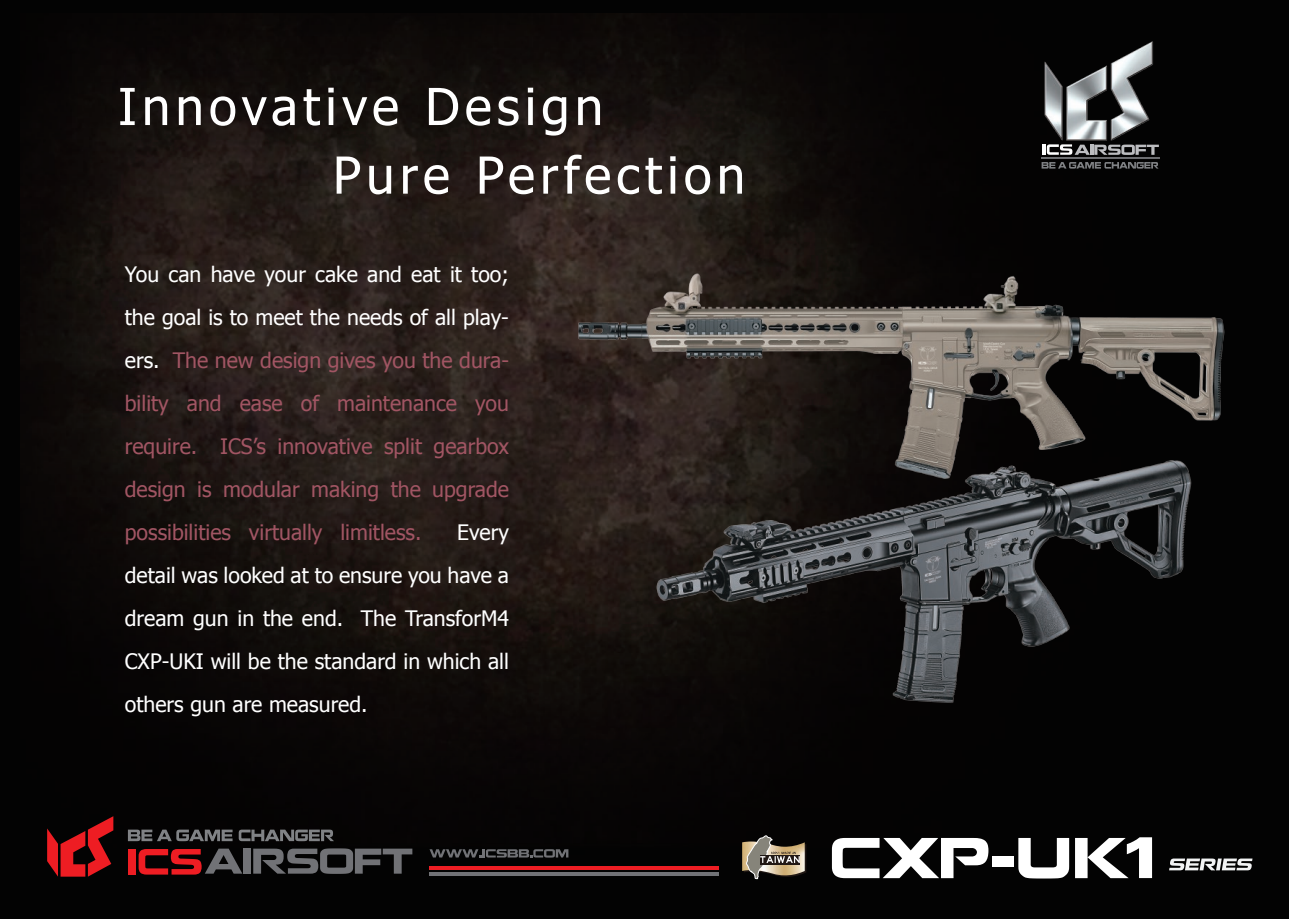
<style>
.page{position:relative;width:1289px;height:919px;background:#fff}
.page>*{position:absolute;margin:0;border:0;box-sizing:border-box;transform-origin:0 0}
.t1{font:51.15px "Nokianvirallinenkirjasin REGULAR";color:#fff}
.t2{font:51px/68.6px "Tahoma";letter-spacing:.1em;color:#fff}
.t3{font:21.3px/42.9px "Tahoma";color:#a15563;text-align:justify}
.t4{font:21.3px/42.9px "Tahoma";color:#fff;text-align:justify}
.s1{color:#fff}
.s2{font-family:"Universal";font-weight:900;font-size:64.2px}
</style>
<div class="page">
<div style="left:0;top:0;width:1288px;height:918px;background:#030303"></div>
<img style="left:20px;top:13px;width:1233px;height:867px">
<img style="left:573px;top:265px;width:654px;height:220px">
<img style="left:655px;top:459px;width:538px;height:251px">
<svg style="left:1168px;top:858px;width:84px;height:12px"></svg>
<svg style="left:429px;top:871px;width:289px;height:4px"></svg>
<hr style="left:429px;top:866px;width:289px;height:3px;background:#ee1d23">
<div style="left:128px;top:848px;width:7px;height:26px;background:#ee1d23"></div>
<svg style="left:139px;top:848px;width:103px;height:26px"></svg>
<div style="left:243px;top:848px;width:8px;height:25px;background:#717276"></div>
<svg style="left:253px;top:848px;width:159px;height:25px"></svg>
<svg style="left:47px;top:816px;width:66px;height:60px"></svg>
<svg style="left:128px;top:829px;width:104px;height:12px"></svg>
<svg style="left:239px;top:829px;width:95px;height:12px"></svg>
<svg style="left:429px;top:849px;width:139px;height:8px"></svg>
<svg style="left:743px;top:834px;width:63px;height:45px"></svg>
<svg style="left:1042px;top:144px;width:116px;height:11px"></svg>
<svg style="left:1041px;top:162px;width:117px;height:7px"></svg>
<hr style="left:1040px;top:158px;width:119px;height:1px;background:#6c6d70">
<img style="left:1042px;top:41px;width:111px;height:101px">
<h2 class="t2" style="left:333px;top:70px;width:414px;text-indent:-215px">Innovative Design<br>Pure Perfection</h2>
<p class="t3" style="left:125px;top:252px;width:386px"><span class="s1">You can have your cake and eat it too; the goal is to meet the needs of all play&shy;ers.</span> The new design gives you the dura&shy;bility and ease of maintenance you require. ICS’s innovative split gearbox design is modular making the upgrade possibilities virtually limitless.</p>
<p class="t4" style="left:125px;top:510px;width:386px;text-indent:332px">Every detail was looked at to ensure you have a dream gun in the end. The TransforM4<br>CXP-UKI will be the standard in which all others gun are measured.</p>
<h1 class="t1" style="left:829px;top:826px;width:336px">CXP-UK<span class="s2">1</span></h1>
</div>
